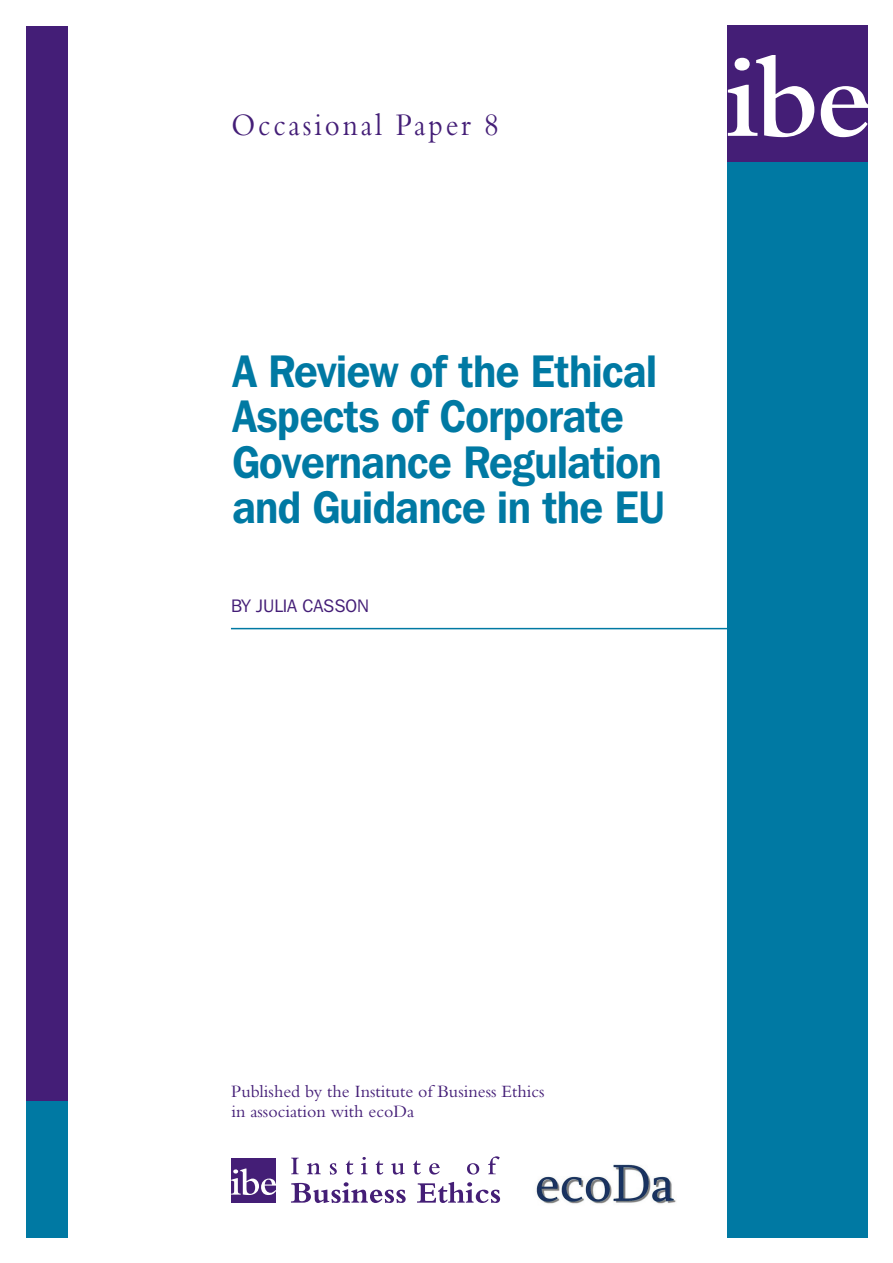
<style>
.page{position:relative;width:893px;height:1263px;background:#fff}
.page>*{position:absolute;margin:0;border:0;box-sizing:border-box;transform-origin:0 0}
.t1{font:600 45.45px/45.5px "Franklin Gothic IT Cby BT";letter-spacing:-.01em;color:#0079a3;scale:.9 1}
.t2{font:32.55px "Bembo";letter-spacing:.1em;color:#441e77;scale:.89 1}
.t3{font:18px/19.5px "Bembo";color:#441e77}
.t4{font:18px "Franklin Gothic IT Cby BT";color:#441e77}
</style>
<div class="page">
<div style="left:727px;top:162px;width:140px;height:1075px;background:#0079a3"></div>
<div style="left:27px;top:26px;width:41px;height:1211px;background:#441e77"></div>
<div style="left:27px;top:1101px;width:41px;height:136px;background:#0079a3"></div>
<hr style="left:231px;top:628px;width:528px;height:1px;background:#0079a3">
<div style="left:728px;top:26px;width:139px;height:135px;background:#441e76"></div>
<svg style="left:728px;top:55px;width:86px;height:82px"></svg>
<svg style="left:821px;top:86px;width:46px;height:51px"></svg>
<svg style="left:291px;top:1182px;width:115px;height:21px"></svg>
<svg style="left:417px;top:1182px;width:83px;height:21px"></svg>
<svg style="left:291px;top:1158px;width:8px;height:16px"></svg>
<svg style="left:307px;top:1163px;width:14px;height:11px"></svg>
<svg style="left:330px;top:1163px;width:7px;height:11px"></svg>
<svg style="left:346px;top:1160px;width:7px;height:14px"></svg>
<svg style="left:361px;top:1157px;width:7px;height:17px"></svg>
<svg style="left:376px;top:1160px;width:7px;height:14px"></svg>
<svg style="left:391px;top:1163px;width:14px;height:11px"></svg>
<svg style="left:413px;top:1160px;width:8px;height:14px"></svg>
<svg style="left:429px;top:1163px;width:11px;height:11px"></svg>
<svg style="left:467px;top:1163px;width:12px;height:11px"></svg>
<svg style="left:488px;top:1156px;width:12px;height:18px"></svg>
<div style="left:231px;top:1157px;width:45px;height:45px;background:#441e76"></div>
<svg style="left:231px;top:1168px;width:45px;height:27px"></svg>
<img style="left:536px;top:1164px;width:140px;height:40px">
<p class="t2" style="left:231px;top:114px;width:302px">Occasional Paper 8</p>
<p class="t1" style="left:232px;top:352px;width:482px">A Review of the Ethical<br>Aspects of Corporate<br>Governance Regulation and Guidance in the EU</p>
<p class="t4" style="left:231px;top:599px;width:140px">BY JULIA CASSON</p>
<p class="t3" style="left:231px;top:1083px;width:315px">Published by the Institute of Business Ethics in association with ecoDa</p>
</div>
